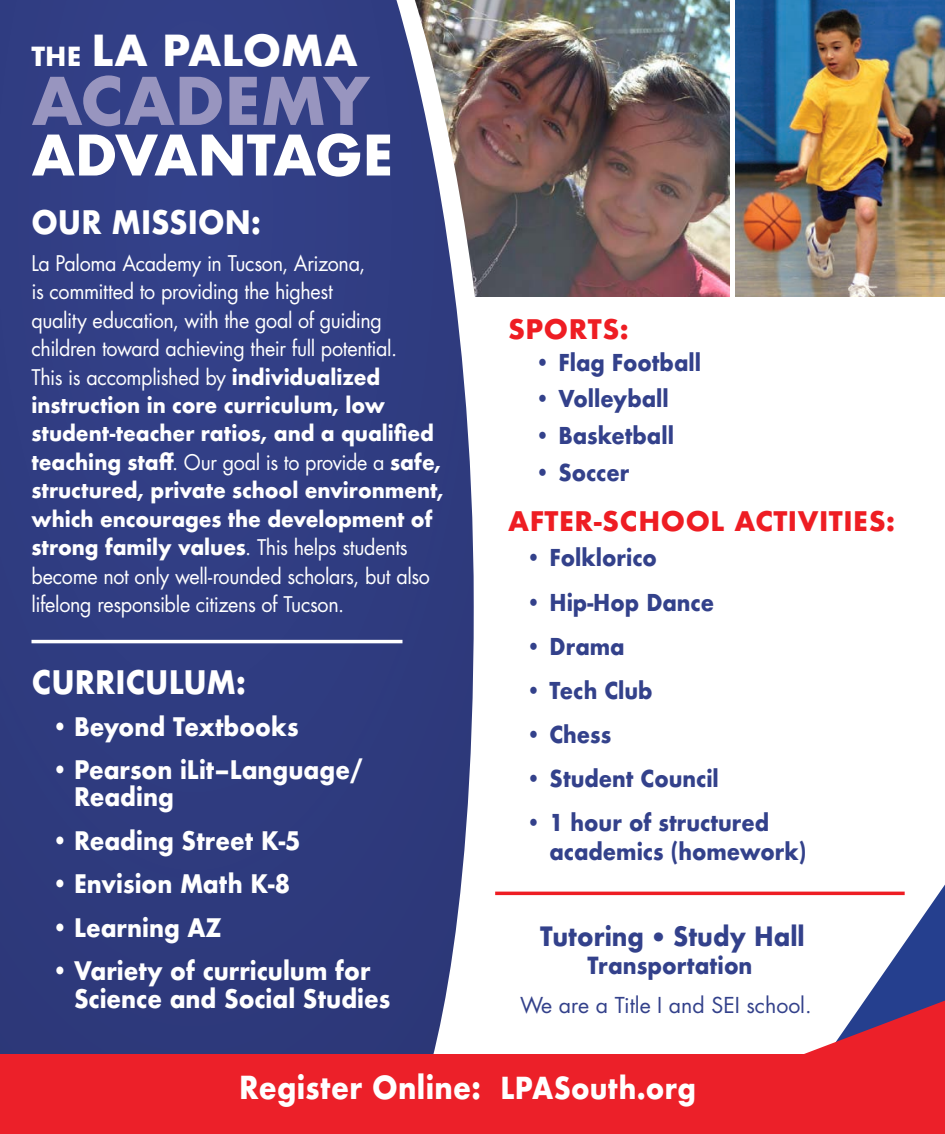
<style>
.page{position:relative;width:945px;height:1134px;background:#fff}
.page>*{position:absolute;margin:0;border:0;box-sizing:border-box;transform-origin:0 0}
.Head_2{font:700 63.88px "Futura";letter-spacing:-.005em;color:#9895bf}
.Head_2-2{font:700 54.25px "Futura";letter-spacing:-.02em;color:#fff}
.Head_2-3{font:700 41.65px "Futura";letter-spacing:-.01em;color:#fff}
.Head_2-4{font:700 31.5px "Futura";letter-spacing:.005em;color:#fff;scale:.91 1}
.t1{font:700 30.8px "Futura";letter-spacing:.01em;color:#fff;scale:.9 1}
.t2{font:700 26.25px "Futura";letter-spacing:.02em;color:#ee1d23}
.t3{font:700 25.9px "Futura";color:#33418b;scale:.91 1}
.t4{font:700 24.85px/27.1px "Futura";color:#fff;scale:.91 1}
.t5{font:700 22.93px "Futura";color:#33418b;scale:.91 1}
.t6{font:700 22.57px/28.3px "Futura";color:#33418b;scale:.91 1}
.t7{font:21.35px "Futura";color:#33418b}
.Head_2-5{font:21px/28.3px "Futura";letter-spacing:-.02em;color:#fff;scale:.94 1}
.s1{font-size:25.72px}
.s2{font-weight:700}
.s3{color:#34438c}
.s4{font-weight:400;font-size:24.15px}
.s5{font-size:29.57px}
</style>
<div class="page">
<img style="left:736px;top:0;width:209px;height:296px">
<img style="left:495px;top:0;width:235px;height:296px">
<svg style="left:474px;top:0;width:21px;height:1055px"></svg>
<div style="left:0;top:0;width:474px;height:1055px;background:#2f3c81"></div>
<hr style="left:32px;top:640px;width:370px;height:3px;background:#fff">
<hr style="left:495px;top:892px;width:410px;height:3px;background:#ee1d23">
<svg style="left:772px;top:885px;width:173px;height:116px"></svg>
<svg style="left:593px;top:1001px;width:352px;height:54px"></svg>
<div style="left:0;top:1055px;width:945px;height:79px;background:#ec2029"></div>
<p class="Head_2-3" style="left:32px;top:20px;width:328px"><span class="s1">THE</span> LA PALOMA</p>
<p class="Head_2" style="left:32px;top:55px;width:340px">ACADEMY</p>
<p class="Head_2-2" style="left:32px;top:116px;width:363px">ADVANTAGE</p>
<p class="Head_2-4" style="left:32px;top:200px;width:254px">OUR MISSION:</p>
<p class="Head_2-5" style="left:32px;top:249px;width:440px">La Paloma Academy in Tucson, Arizona,<br>is committed to providing the highest<br>quality education, with the goal of guiding children toward achieving their full potential.<br>This is accomplished by <span class="s2">individualized instruction in core curriculum, low student-teacher ratios, and a qualified teaching staff</span>. Our goal is to provide a <span class="s2">safe, structured, private school environment, which encourages the development of strong family values</span>. This helps students become not only well-rounded scholars, but also lifelong responsible citizens of Tucson.</p>
<p class="Head_2-4" style="left:32px;top:659px;width:237px">CURRICULUM:</p>
<p class="t4" style="left:51px;top:713px;width:273px">• Beyond Textbooks</p>
<p class="t4" style="left:74px;top:756px;width:319px;text-indent:-23px">• Pearson iLit–Language/<br>Reading</p>
<p class="t4" style="left:51px;top:827px;width:275px">• Reading Street K-5</p>
<p class="t4" style="left:51px;top:871px;width:264px">• Envision Math K-8</p>
<p class="t4" style="left:51px;top:914px;width:189px">• Learning AZ</p>
<p class="t4" style="left:74px;top:957px;width:349px;text-indent:-23px">• Variety of curriculum for<br>Science and Social Studies</p>
<p class="t2" style="left:508px;top:310px;width:122px">SPORTS:</p>
<p class="t6" style="left:535px;top:348px;width:184px">• Flag Football</p>
<p class="t6" style="left:535px;top:385px;width:149px">• Volleyball</p>
<p class="t6" style="left:535px;top:421px;width:154px">• Basketball</p>
<p class="t6" style="left:535px;top:458px;width:105px">• Soccer</p>
<p class="t2" style="left:508px;top:502px;width:389px">AFTER-SCHOOL ACTIVITIES:</p>
<p class="t6" style="left:526px;top:544px;width:145px">• Folklorico</p>
<p class="t6" style="left:526px;top:588px;width:208px">• Hip-Hop Dance</p>
<p class="t6" style="left:526px;top:632px;width:110px">• Drama</p>
<p class="t6" style="left:526px;top:676px;width:141px">• Tech Club</p>
<p class="t6" style="left:526px;top:720px;width:95px">• Che<span class="s3">ss</span></p>
<p class="t6" style="left:526px;top:764px;width:214px">• Student Council</p>
<p class="t6" style="left:550px;top:809px;width:284px;text-indent:-24px">• 1 hour of structured academics (homework)</p>
<p class="t3" style="left:540px;top:918px;width:292px">Tutoring <span class="s4">•</span> Study Hall</p>
<p class="t5" style="left:588px;top:949px;width:183px">Transportation</p>
<p class="t7" style="left:520px;top:991px;width:293px">We are a Title I and SEI school.</p>
<p class="t1" style="left:239px;top:1065px;width:509px">Register Online: <span class="s5">LPASouth.org</span></p>
</div>
